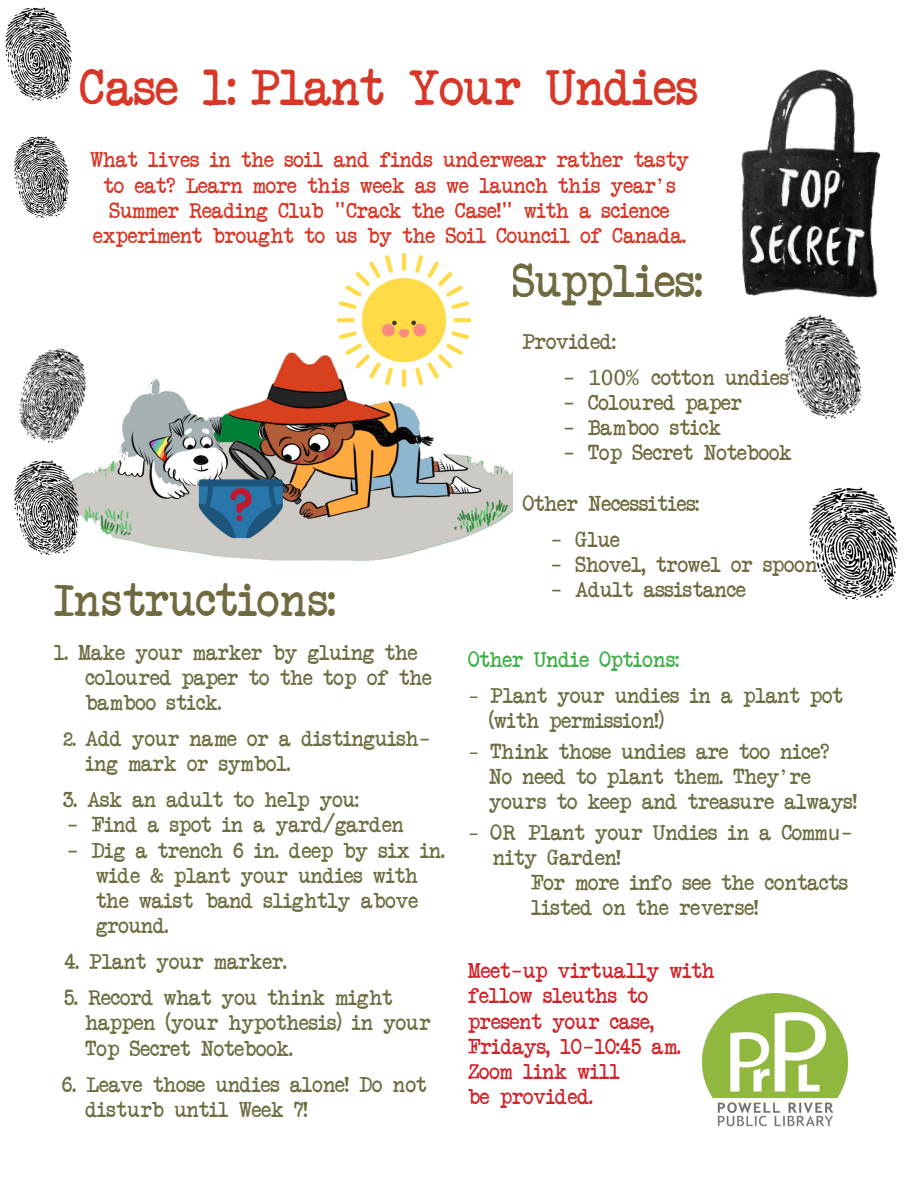
<style>
.page{position:relative;width:918px;height:1188px;background:#fff}
.page>*{position:absolute;margin:0;border:0;box-sizing:border-box;transform-origin:0 0}
.t1{font:49.5px "Another Typewriter";color:#d83627}
.t2{font:45px "Another Typewriter";color:#6f6a40}
.t3{font:21px "Another Typewriter";color:#6e6d42}
.t4{font:21px "Another Typewriter";color:#d83627}
.t5{font:21px "Another Typewriter";color:#6f6a40}
.t6{font:21px "Another Typewriter";color:#d1232a}
.t7{font:21px "Another Typewriter";color:#40ae49}
.s1{font-family:"Lucida Sans Typewriter"}
.s2{font-size:18.75px}
.s3{font-family:"Lucida Sans Typewriter";font-size:18.75px}
</style>
<div class="page">
<img style="left:79px;top:253px;width:433px;height:308px">
<img style="left:5px;top:7px;width:67px;height:94px">
<img style="left:809px;top:487px;width:89px;height:112px">
<img style="left:19px;top:340px;width:82px;height:111px">
<img style="left:15px;top:137px;width:54px;height:80px">
<img style="left:784px;top:314px;width:78px;height:106px">
<img style="left:15px;top:461px;width:64px;height:93px">
<img style="left:741px;top:69px;width:140px;height:229px">
<img style="left:702px;top:994px;width:145px;height:133px">
<p class="t1" style="left:80px;top:55px;width:619px">Case 1: Plant Your Undies</p>
<p class="t4" style="left:90px;top:146px;width:600px">What lives in the soil and finds underwear rather tasty</p>
<p class="t4" style="left:104px;top:172px;width:573px">to eat? Learn more this week as we launch this year's</p>
<p class="t4" style="left:110px;top:197px;width:562px">Summer Reading Club <span class="s1">"</span>Crack the Case!<span class="s1">"</span> with a science</p>
<p class="t4" style="left:93px;top:222px;width:594px">experiment brought to us by the Soil Council of Canada.</p>
<p class="t2" style="left:54px;top:571px;width:283px">Instructions:</p>
<p class="t3" style="left:54px;top:638px;width:365px">1. Make your marker by gluing the</p>
<p class="t3" style="left:86px;top:664px;width:348px">coloured paper to the top of the</p>
<p class="t3" style="left:86px;top:689px;width:137px">bamboo stick.</p>
<p class="t3" style="left:63px;top:725px;width:369px"><span class="s2">2.</span> Add your name or a distinguish<span class="s1">-</span></p>
<p class="t3" style="left:86px;top:750px;width:206px">ing mark or symbol.</p>
<p class="t3" style="left:63px;top:786px;width:297px">3. Ask an adult to help you:</p>
<p class="t3" style="left:67px;top:811px;width:338px"><span class="s1">-</span> Find a spot in a yard/garden</p>
<p class="t3" style="left:67px;top:836px;width:380px"><span class="s1">-</span> Dig a trench 6 in. deep by six in.</p>
<p class="t3" style="left:96px;top:862px;width:323px">wide &amp; plant your undies with</p>
<p class="t3" style="left:96px;top:887px;width:324px">the waist band slightly above</p>
<p class="t3" style="left:96px;top:912px;width:74px">ground.</p>
<p class="t3" style="left:64px;top:948px;width:224px">4. Plant your marker.</p>
<p class="t3" style="left:64px;top:984px;width:330px">5. Record what you think might</p>
<p class="t3" style="left:86px;top:1009px;width:347px">happen (your hypothesis) in your</p>
<p class="t3" style="left:86px;top:1034px;width:209px">Top Secret Notebook.</p>
<p class="t3" style="left:62px;top:1070px;width:366px">6. Leave those undies alone! Do not</p>
<p class="t3" style="left:86px;top:1096px;width:224px">disturb until Week 7!</p>
<p class="t2" style="left:512px;top:252px;width:192px">Supplies:</p>
<p class="t5" style="left:523px;top:327px;width:94px">Provided:</p>
<p class="t5" style="left:563px;top:363px;width:228px"><span class="s1">- 100%</span> cotton undies</p>
<p class="t5" style="left:563px;top:389px;width:181px"><span class="s1">-</span> Coloured paper</p>
<p class="t5" style="left:563px;top:414px;width:159px"><span class="s1">-</span> Bamboo stick</p>
<p class="t5" style="left:563px;top:439px;width:230px"><span class="s1">-</span> Top Secret Notebook</p>
<p class="t5" style="left:523px;top:489px;width:178px">Other Necessities:</p>
<p class="t5" style="left:550px;top:525px;width:71px"><span class="s1">-</span> Glue</p>
<p class="t5" style="left:550px;top:551px;width:269px"><span class="s1">-</span> Shovel, trowel or spoon</p>
<p class="t5" style="left:550px;top:576px;width:197px"><span class="s1">-</span> Adult assistance</p>
<p class="t7" style="left:468px;top:646px;width:212px">Other Undie Options:</p>
<p class="t3" style="left:468px;top:682px;width:376px"><span class="s3">-</span> Plant your undies in a plant pot</p>
<p class="t3" style="left:489px;top:707px;width:176px">(with permission!)</p>
<p class="t3" style="left:468px;top:737px;width:363px"><span class="s3">-</span> Think those undies are too nice?</p>
<p class="t3" style="left:489px;top:763px;width:323px">No need to plant them. They're</p>
<p class="t3" style="left:489px;top:788px;width:369px">yours to keep and treasure always!</p>
<p class="t3" style="left:468px;top:818px;width:387px"><span class="s3">-</span> OR Plant your Undies in a Comm<span class="s1">u-</span></p>
<p class="t3" style="left:493px;top:844px;width:129px">nity Garden!</p>
<p class="t3" style="left:531px;top:869px;width:318px">For more info see the contacts</p>
<p class="t3" style="left:531px;top:894px;width:229px">listed on the reverse!</p>
<p class="t6" style="left:468px;top:957px;width:248px">Meet<span class="s1">-</span>up virtually with</p>
<p class="t6" style="left:468px;top:982px;width:181px">fellow sleuths to</p>
<p class="t6" style="left:468px;top:1007px;width:187px">present your case,</p>
<p class="t6" style="left:468px;top:1033px;width:214px">Fridays, 10<span class="s1">-</span>10:45 am.</p>
<p class="t6" style="left:468px;top:1058px;width:153px">Zoom link will</p>
<p class="t6" style="left:468px;top:1083px;width:126px">be provided.</p>
</div>
